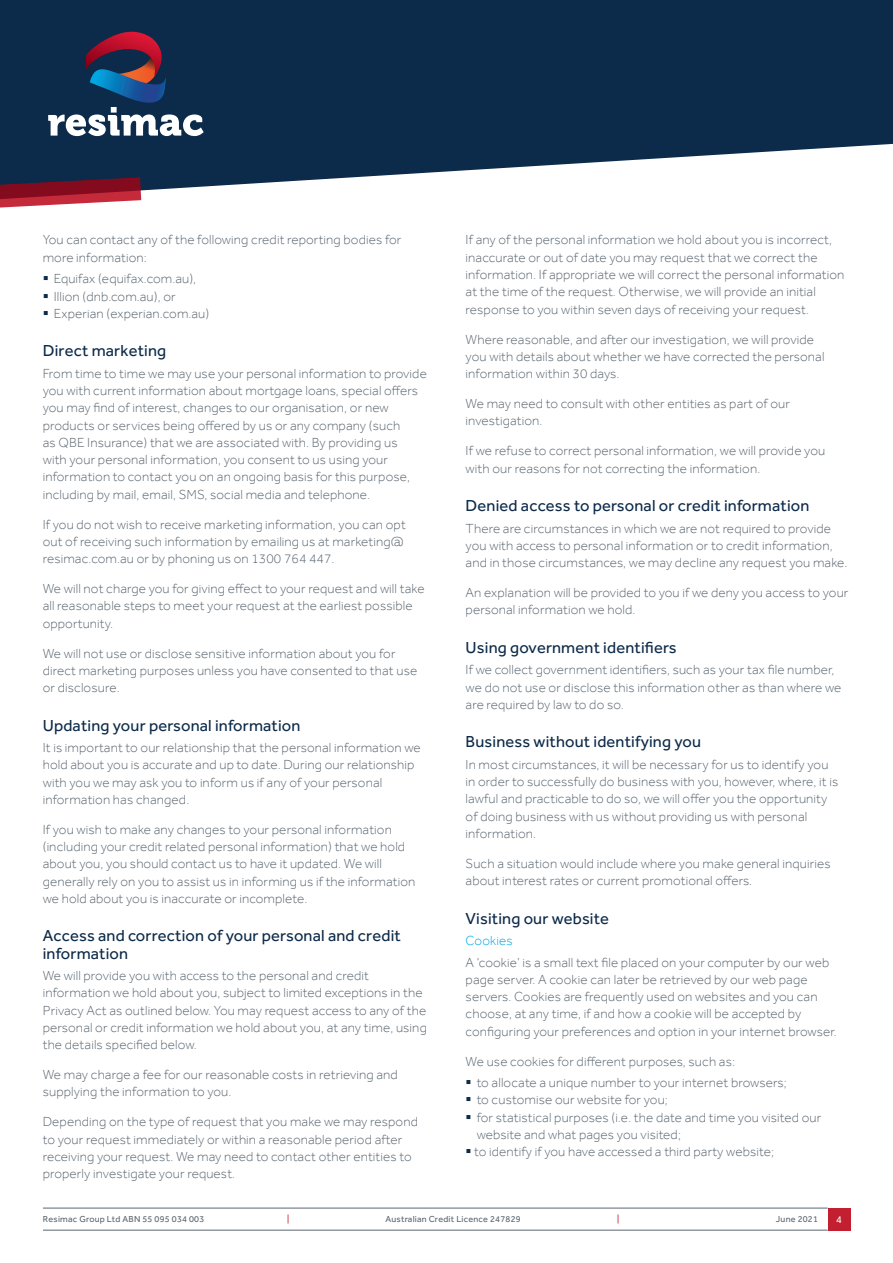
<style>
.page{position:relative;width:893px;height:1263px;background:#fff}
.page>*{position:absolute;margin:0;border:0;box-sizing:border-box;transform-origin:0 0}
.t1{font:16.5px/17.2px "Effra";letter-spacing:.01em;color:#0c2a49}
.t2{font:300 13.5px/17.2px "Effra";letter-spacing:.01em;color:#5a6670}
.t3{font:300 13.5px "Effra";letter-spacing:.01em;color:#00a8e2}
.t4{font:10.5px "Effra";color:#fff}
.t5{font:9px "Effra";letter-spacing:.025em;color:#5a6670}
.t6{font:9px "Effra";color:#c21f31}
.s1{color:#0c2a49}
</style>
<div class="page">
<div style="left:828px;top:1208px;width:22px;height:22px;background:#c21f31"></div>
<hr style="left:43px;top:1208px;width:785px;height:1px;background:#5a6670">
<hr style="left:43px;top:1230px;width:785px;height:1px;background:#5a6670">
<svg style="left:0;top:0;width:893px;height:200px;fill:#0c2a49"></svg>
<svg style="left:0;top:177px;width:141px;height:31px;background:#97384a"></svg>
<svg style="left:48px;top:32px;width:156px;height:104px;background:#404a66"></svg>
<p class="t2" style="left:43px;top:231px;width:360px">You can contact any of the following credit reporting bodies for more information:</p>
<p class="t2" style="left:43px;top:270px;width:155px"><span class="s1">▪</span> Equifax (equifax.com.au),</p>
<p class="t2" style="left:43px;top:287px;width:135px"><span class="s1">▪</span> Illion (dnb.com.au), or</p>
<p class="t2" style="left:43px;top:304px;width:168px"><span class="s1">▪</span> Experian (experian.com.au)</p>
<p class="t1" style="left:43px;top:342px;width:125px">Direct marketing</p>
<p class="t2" style="left:43px;top:364px;width:386px">From time to time we may use your personal information to provide you with current information about mortgage loans, special offers you may find of interest, changes to our organisation, or new products or services being offered by us or any company (such<br>as QBE Insurance) that we are associated with. By providing us<br>with your personal information, you consent to us using your information to contact you on an ongoing basis for this purpose, including by mail, email, SMS, social media and telephone.</p>
<p class="t2" style="left:43px;top:515px;width:365px">If you do not wish to receive marketing information, you can opt out of receiving such information by emailing us at marketing@ resimac.com.au or by phoning us on 1300 764 447.</p>
<p class="t2" style="left:43px;top:580px;width:383px">We will not charge you for giving effect to your request and will take all reasonable steps to meet your request at the earliest possible opportunity.</p>
<p class="t2" style="left:43px;top:644px;width:376px">We will not use or disclose sensitive information about you for direct marketing purposes unless you have consented to that use or disclosure.</p>
<p class="t1" style="left:43px;top:716px;width:259px">Updating your personal information</p>
<p class="t2" style="left:43px;top:739px;width:379px">It is important to our relationship that the personal information we hold about you is accurate and up to date. During our relationship with you we may ask you to inform us if any of your personal information has changed.</p>
<p class="t2" style="left:43px;top:820px;width:374px">If you wish to make any changes to your personal information (including your credit related personal information) that we hold about you, you should contact us to have it updated. We will generally rely on you to assist us in informing us if the information we hold about you is inaccurate or incomplete.</p>
<p class="t1" style="left:43px;top:927px;width:360px">Access and correction of your personal and credit information</p>
<p class="t2" style="left:43px;top:967px;width:386px">We will provide you with access to the personal and credit information we hold about you, subject to limited exceptions in the Privacy Act as outlined below. You may request access to any of the personal or credit information we hold about you, at any time, using the details specified below.</p>
<p class="t2" style="left:43px;top:1066px;width:357px">We may charge a fee for our reasonable costs in retrieving and supplying the information to you.</p>
<p class="t2" style="left:43px;top:1113px;width:377px">Depending on the type of request that you make we may respond to your request immediately or within a reasonable period after receiving your request. We may need to contact other entities to properly investigate your request.</p>
<p class="t2" style="left:466px;top:231px;width:380px">If any of the personal information we hold about you is incorrect, inaccurate or out of date you may request that we correct the information. If appropriate we will correct the personal information at the time of the request. Otherwise, we will provide an initial response to you within seven days of receiving your request.</p>
<p class="t2" style="left:466px;top:330px;width:360px">Where reasonable, and after our investigation, we will provide you with details about whether we have corrected the personal information within 30 days.</p>
<p class="t2" style="left:466px;top:395px;width:326px">We may need to consult with other entities as part of our investigation.</p>
<p class="t2" style="left:466px;top:442px;width:361px">If we refuse to correct personal information, we will provide you with our reasons for not correcting the information.</p>
<p class="t1" style="left:466px;top:497px;width:345px">Denied access to personal or credit information</p>
<p class="t2" style="left:466px;top:519px;width:383px">There are circumstances in which we are not required to provide you with access to personal information or to credit information, and in those circumstances, we may decline any request you make.</p>
<p class="t2" style="left:466px;top:584px;width:384px">An explanation will be provided to you if we deny you access to your personal information we hold.</p>
<p class="t1" style="left:466px;top:638px;width:212px">Using government identifiers</p>
<p class="t2" style="left:466px;top:661px;width:377px">If we collect government identifiers, such as your tax file number, we do not use or disclose this information other as than where we are required by law to do so.</p>
<p class="t1" style="left:466px;top:733px;width:237px">Business without identifying you</p>
<p class="t2" style="left:466px;top:755px;width:374px">In most circumstances, it will be necessary for us to identify you in order to successfully do business with you, however, where, it is lawful and practicable to do so, we will offer you the opportunity of doing business with us without providing us with personal information.</p>
<p class="t2" style="left:466px;top:854px;width:366px">Such a situation would include where you make general inquiries about interest rates or current promotional offers.</p>
<p class="t1" style="left:466px;top:909px;width:145px">Visiting our website</p>
<p class="t3" style="left:466px;top:932px;width:48px">Cookies</p>
<p class="t2" style="left:466px;top:953px;width:372px">A ‘cookie’ is a small text file placed on your computer by our web page server. A cookie can later be retrieved by our web page servers. Cookies are frequently used on websites and you can choose, at any time, if and how a cookie will be accepted by configuring your preferences and option in your internet browser.</p>
<p class="t2" style="left:466px;top:1052px;width:271px">We use cookies for different purposes, such as:</p>
<p class="t2" style="left:466px;top:1074px;width:323px"><span class="s1">▪</span> to allocate a unique number to your internet browsers;</p>
<p class="t2" style="left:466px;top:1091px;width:204px"><span class="s1">▪</span> to customise our website for you;</p>
<p class="t2" style="left:477px;top:1108px;width:346px;text-indent:-11px"><span class="s1">▪</span> for statistical purposes (i.e. the date and time you visited our website and what pages you visited;</p>
<p class="t2" style="left:466px;top:1143px;width:310px"><span class="s1">▪</span> to identify if you have accessed a third party website;</p>
<p class="t5" style="left:43px;top:1213px;width:163px">Resimac Group Ltd ABN 55 095 034 003</p>
<p class="t6" style="left:287px;top:1213px;width:4px">|</p>
<p class="t5" style="left:385px;top:1213px;width:137px">Australian Credit Licence 247829</p>
<p class="t6" style="left:617px;top:1213px;width:4px">|</p>
<p class="t5" style="left:776px;top:1213px;width:44px">June 2021</p>
<p class="t4" style="left:836px;top:1213px;width:7px">4</p>
</div>
